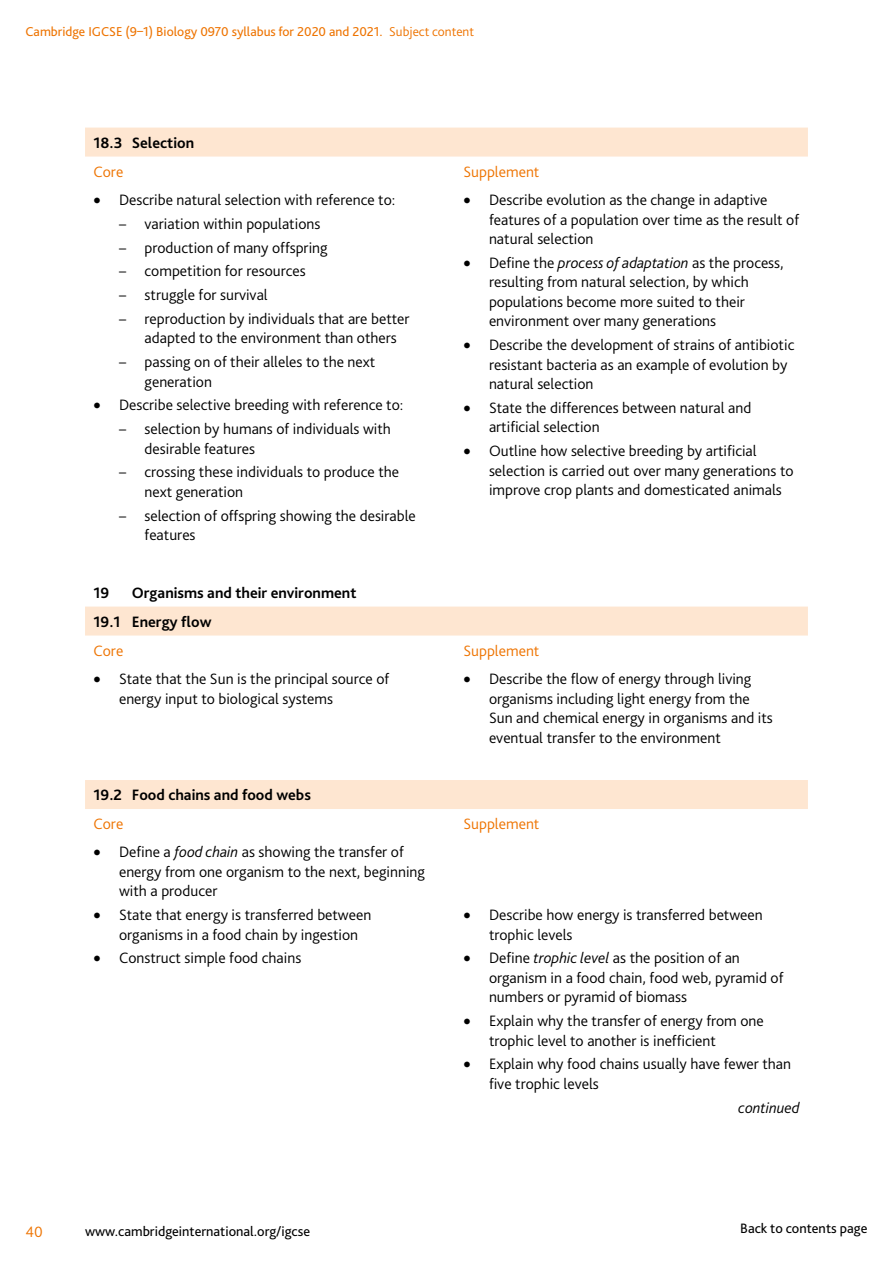
<style>
.page{position:relative;width:893px;height:1263px;background:#fff}
.page>*{position:absolute;margin:0;border:0;box-sizing:border-box;transform-origin:0 0}
.t1{font:300 15.75px/19.5px "Bliss Pro";color:#000}
.t2{font:700 15.75px/29px "Bliss Pro";color:#000}
.t3{font:300 15.75px "Bliss Pro";color:#ee7402}
.t4{font:italic 300 15.75px "Bliss Pro";color:#000}
.t5{font:14.25px "Bliss Pro";color:#000}
.t6{font:13.5px "Bliss Pro";color:#ee7402}
.s1{font-weight:300}
.s2{font-style:italic}
</style>
<div class="page">
<svg style="left:85px;top:128px;width:723px;height:681px"></svg>
<p class="t6" style="left:26px;top:25px;width:450px">Cambridge IGCSE (9–1) Biology 0970 syllabus for 2020 and 2021. <span class="s1">Subject content</span></p>
<p class="t2" style="left:94px;top:129px;width:102px">18.3 Selection</p>
<p class="t3" style="left:94px;top:165px;width:31px">Core</p>
<p class="t1" style="left:94px;top:191px;width:303px">• Describe natural selection with reference to:</p>
<p class="t1" style="left:119px;top:215px;width:203px">– variation within populations</p>
<p class="t1" style="left:119px;top:239px;width:210px">– production of many offspring</p>
<p class="t1" style="left:119px;top:262px;width:188px">– competition for resources</p>
<p class="t1" style="left:119px;top:286px;width:150px">– struggle for survival</p>
<p class="t1" style="left:145px;top:310px;width:266px;text-indent:-26px">– reproduction by individuals that are better adapted to the environment than others</p>
<p class="t1" style="left:145px;top:353px;width:232px;text-indent:-26px">– passing on of their alleles to the next generation</p>
<p class="t1" style="left:94px;top:396px;width:311px">• Describe selective breeding with reference to:</p>
<p class="t1" style="left:145px;top:420px;width:248px;text-indent:-26px">– selection by humans of individuals with desirable features</p>
<p class="t1" style="left:145px;top:463px;width:256px;text-indent:-26px">– crossing these individuals to produce the next generation</p>
<p class="t1" style="left:145px;top:507px;width:273px;text-indent:-26px">– selection of offspring showing the desirable features</p>
<p class="t2" style="left:94px;top:579px;width:264px;text-indent:38px">Organisms and their environment<br>19.1 Energy flow</p>
<p class="t3" style="left:94px;top:644px;width:31px">Core</p>
<p class="t1" style="left:119px;top:670px;width:272px;text-indent:-26px">• State that the Sun is the principal source of energy input to biological systems</p>
<p class="t2" style="left:94px;top:579px;width:17px">19</p>
<p class="t2" style="left:94px;top:782px;width:219px">19.2 Food chains and food webs</p>
<p class="t3" style="left:94px;top:817px;width:31px">Core</p>
<p class="t1" style="left:119px;top:843px;width:307px;text-indent:-26px">• Define a <span class="s2">food chain</span> as showing the transfer of energy from one organism to the next, beginning with a producer</p>
<p class="t1" style="left:119px;top:906px;width:254px;text-indent:-26px">• State that energy is transferred between organisms in a food chain by ingestion</p>
<p class="t1" style="left:94px;top:949px;width:209px">• Construct simple food chains</p>
<p class="t3" style="left:463px;top:165px;width:77px">Supplement</p>
<p class="t1" style="left:489px;top:191px;width:312px;text-indent:-26px">• Describe evolution as the change in adaptive features of a population over time as the result of natural selection</p>
<p class="t1" style="left:489px;top:254px;width:296px;text-indent:-26px">• Define the <span class="s2">process of adaptation</span> as the process, resulting from natural selection, by which populations become more suited to their environment over many generations</p>
<p class="t1" style="left:489px;top:336px;width:307px;text-indent:-26px">• Describe the development of strains of antibiotic resistant bacteria as an example of evolution by natural selection</p>
<p class="t1" style="left:489px;top:399px;width:264px;text-indent:-26px">• State the differences between natural and artificial selection</p>
<p class="t1" style="left:489px;top:442px;width:306px;text-indent:-26px">• Outline how selective breeding by artificial selection is carried out over many generations to improve crop plants and domesticated animals</p>
<p class="t3" style="left:463px;top:644px;width:77px">Supplement</p>
<p class="t1" style="left:489px;top:670px;width:285px;text-indent:-26px">• Describe the flow of energy through living organisms including light energy from the Sun and chemical energy in organisms and its eventual transfer to the environment</p>
<p class="t3" style="left:463px;top:817px;width:77px">Supplement</p>
<p class="t1" style="left:489px;top:906px;width:275px;text-indent:-26px">• Describe how energy is transferred between trophic levels</p>
<p class="t1" style="left:489px;top:949px;width:296px;text-indent:-26px">• Define <span class="s2">trophic level</span> as the position of an organism in a food chain, food web, pyramid of numbers or pyramid of biomass</p>
<p class="t1" style="left:489px;top:1012px;width:276px;text-indent:-26px">• Explain why the transfer of energy from one trophic level to another is inefficient</p>
<p class="t1" style="left:489px;top:1055px;width:304px;text-indent:-26px">• Explain why food chains usually have fewer than five trophic levels</p>
<p class="t4" style="left:738px;top:1100px;width:63px">continued</p>
<p class="t3" style="left:26px;top:1224px;width:19px">40</p>
<p class="t5" style="left:85px;top:1224px;width:227px">www.cambridgeinternational.org/igcse</p>
<p class="t5" style="left:740px;top:1222px;width:129px">Back to contents page</p>
</div>
